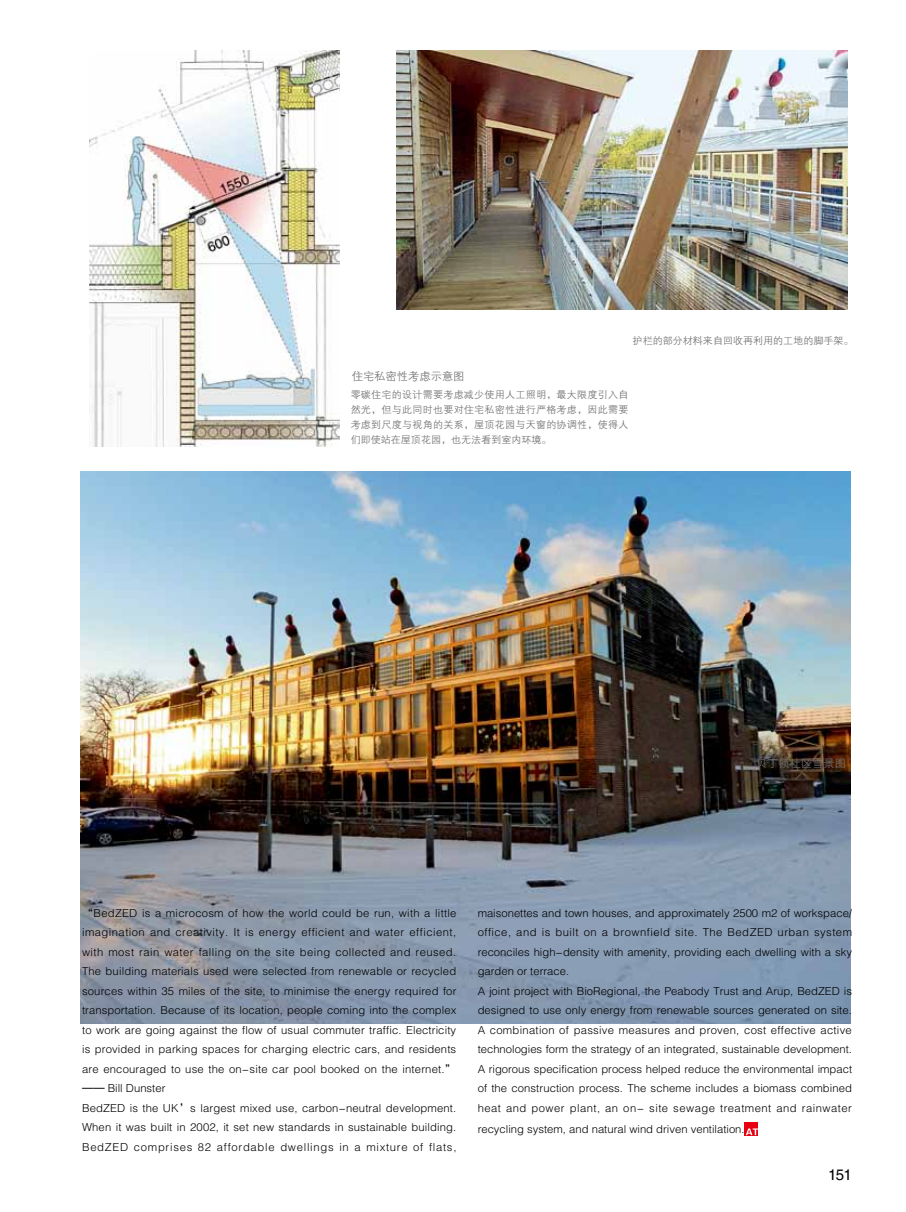
<style>
.page{position:relative;width:906px;height:1212px;background:#fff}
.page>*{position:absolute;margin:0;border:0;box-sizing:border-box;transform-origin:0 0}
.t1{font:15.15px "FZHTJW GB1 0";color:#000}
.t2{font:10.95px/19.5px "FZZDXJW GB1 0";letter-spacing:.01em;color:#000}
.t3{font:10.95px "FZZDXJW GB1 0";color:#727171}
.t4{font:9.75px/15px "FZZDXJW GB1 0";color:#727171;text-align:justify}
</style>
<div class="page">
<img style="left:81px;top:471px;width:769px;height:552px">
<img style="left:397px;top:51px;width:450px;height:258px">
<img style="left:90px;top:51px;width:249px;height:395px">
<div style="left:744px;top:1122px;width:13px;height:13px;background:#e60012"></div>
<svg style="left:746px;top:1128px;width:12px;height:7px"></svg>
<p class="t4" style="left:632px;top:333px;width:222px">护栏的部分材料来自回收再利用的工地的脚手架。</p>
<p class="t3" style="left:352px;top:371px;width:114px">住宅私密性考虑示意图</p>
<p class="t4" style="left:351px;top:388px;width:279px">零碳住宅的设计需要考虑减少使用人工照明，最大限度引入自然光，但与此同时也要对住宅私密性进行严格考虑，因此需要考虑到尺度与视角的关系，屋顶花园与天窗的协调性，使得人们即使站在屋顶花园，也无法看到室内环境。</p>
<p class="t3" style="left:755px;top:757px;width:92px">贝丁顿社区雪景图</p>
<p class="t2" style="left:82px;top:903px;width:376px">“BedZED is a microcosm of how the world could be run, with a little imagination and creativity. It is energy efficient and water efficient, with most rain water falling on the site being collected and reused.<br>The building materials used were selected from renewable or recycled sources within 35 miles of the site, to minimise the energy required for transportation. Because of its location, people coming into the complex to work are going against the flow of usual commuter traffic. Electricity is provided in parking spaces for charging electric cars, and residents are encouraged to use the on-site car pool booked on the internet.” —— Bill Dunster<br>BedZED is the UK’s largest mixed use, carbon-neutral development.<br>When it was built in 2002, it set new standards in sustainable building.<br>BedZED comprises 82 affordable dwellings in a mixture of flats,</p>
<p class="t2" style="left:477px;top:903px;width:376px">maisonettes and town houses, and approximately 2500 m2 of workspace/ office, and is built on a brownfield site. The BedZED urban system reconciles high-density with amenity, providing each dwelling with a sky garden or terrace.<br>A joint project with BioRegional, the Peabody Trust and Arup, BedZED is designed to use only energy from renewable sources generated on site.<br>A combination of passive measures and proven, cost effective active technologies form the strategy of an integrated, sustainable development.<br>A rigorous specification process helped reduce the environmental impact of the construction process. The scheme includes a biomass combined heat and power plant, an on- site sewage treatment and rainwater</p>
<p class="t2" style="left:477px;top:1120px;width:268px">recycling system, and natural wind driven ventilation.</p>
<h1 class="t1" style="left:828px;top:1166px;width:25px">151</h1>
</div>
